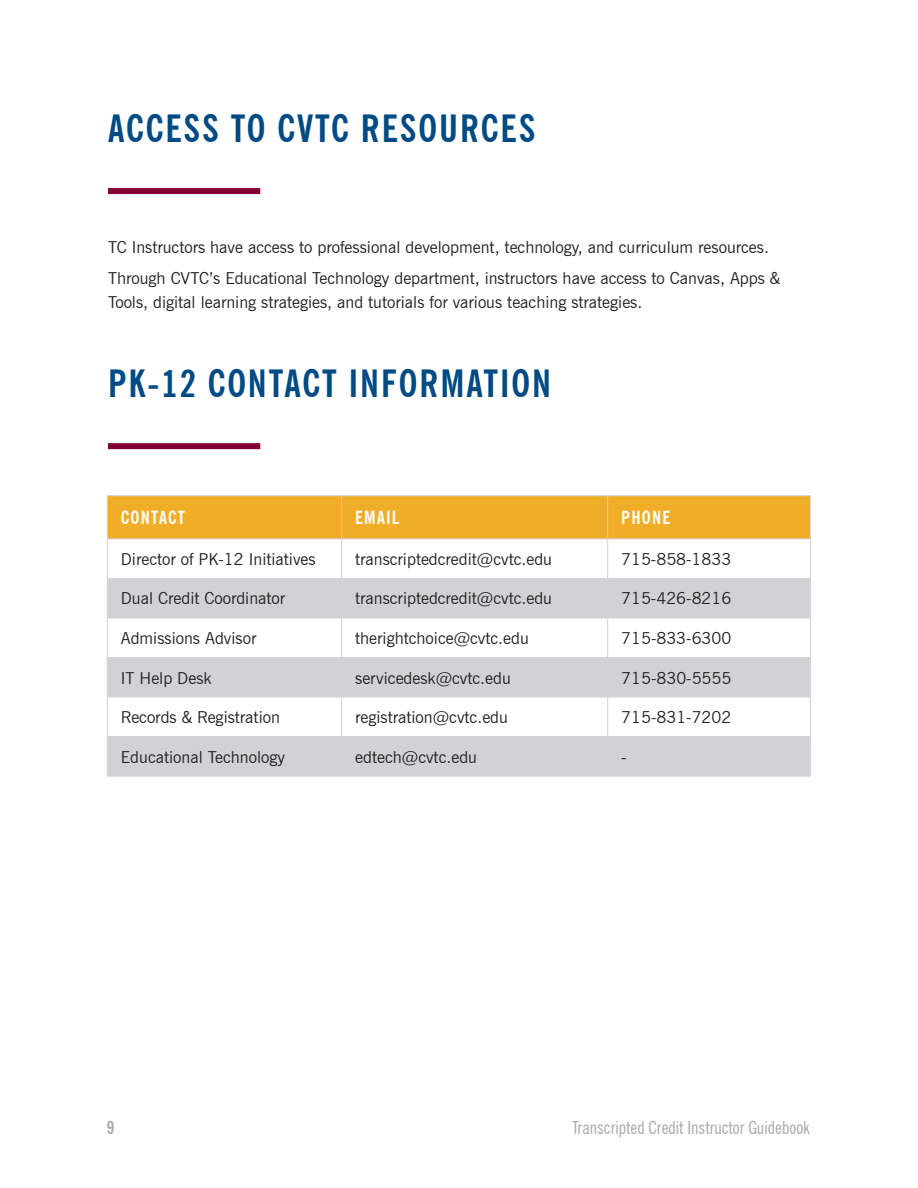
<style>
.page{position:relative;width:918px;height:1188px;background:#fff}
.page>*{position:absolute;margin:0;border:0;box-sizing:border-box;transform-origin:0 0}
.t1{font:700 condensed 37.5px "News Gothic BT";letter-spacing:.05em;color:#004b84}
.t2{font:condensed 18px "News Gothic BT";color:#a8a9ad}
.t3{font:700 condensed 18px "News Gothic BT";letter-spacing:.07em;color:#fff}
.t4{font:700 condensed 18px "News Gothic BT";color:#a8a9ad}
.t5{font:16.5px/30.8px "News Gothic BT";color:#231f20}
</style>
<div class="page">
<div style="left:108px;top:188px;width:152px;height:6px;background:#840037"></div>
<div style="left:108px;top:443px;width:152px;height:6px;background:#840037"></div>
<div style="left:108px;top:496px;width:702px;height:43px;background:#f0ae28"></div>
<svg style="left:108px;top:579px;width:702px;height:197px;fill:#d1d2d4"></svg>
<hr style="left:107px;top:495px;width:235px;height:1px;background:#d1d2d4">
<hr style="left:107px;top:496px;width:1px;height:43px;background:#d1d2d4">
<hr style="left:342px;top:495px;width:266px;height:1px;background:#d1d2d4">
<hr style="left:341px;top:496px;width:1px;height:43px;background:#d1d2d4">
<hr style="left:608px;top:495px;width:203px;height:1px;background:#d1d2d4">
<hr style="left:607px;top:496px;width:1px;height:43px;background:#d1d2d4">
<hr style="left:810px;top:496px;width:1px;height:43px;background:#d1d2d4">
<hr style="left:107px;top:539px;width:235px;height:1px;background:#d1d2d4">
<hr style="left:107px;top:539px;width:1px;height:39px;background:#d1d2d4">
<hr style="left:342px;top:539px;width:266px;height:1px;background:#d1d2d4">
<hr style="left:341px;top:539px;width:1px;height:39px;background:#d1d2d4">
<hr style="left:608px;top:539px;width:203px;height:1px;background:#d1d2d4">
<hr style="left:607px;top:539px;width:1px;height:39px;background:#d1d2d4">
<hr style="left:810px;top:539px;width:1px;height:39px;background:#d1d2d4">
<hr style="left:107px;top:578px;width:235px;height:1px;background:#d1d2d4">
<hr style="left:107px;top:579px;width:1px;height:39px;background:#d1d2d4">
<hr style="left:342px;top:578px;width:266px;height:1px;background:#d1d2d4">
<hr style="left:341px;top:579px;width:1px;height:39px;background:#d1d2d4">
<hr style="left:608px;top:578px;width:203px;height:1px;background:#d1d2d4">
<hr style="left:607px;top:579px;width:1px;height:39px;background:#d1d2d4">
<hr style="left:810px;top:579px;width:1px;height:39px;background:#d1d2d4">
<hr style="left:107px;top:618px;width:235px;height:1px;background:#d1d2d4">
<hr style="left:107px;top:618px;width:1px;height:39px;background:#d1d2d4">
<hr style="left:342px;top:618px;width:266px;height:1px;background:#d1d2d4">
<hr style="left:341px;top:618px;width:1px;height:39px;background:#d1d2d4">
<hr style="left:608px;top:618px;width:203px;height:1px;background:#d1d2d4">
<hr style="left:607px;top:618px;width:1px;height:39px;background:#d1d2d4">
<hr style="left:810px;top:618px;width:1px;height:39px;background:#d1d2d4">
<hr style="left:107px;top:657px;width:235px;height:1px;background:#d1d2d4">
<hr style="left:107px;top:658px;width:1px;height:39px;background:#d1d2d4">
<hr style="left:342px;top:657px;width:266px;height:1px;background:#d1d2d4">
<hr style="left:341px;top:658px;width:1px;height:39px;background:#d1d2d4">
<hr style="left:608px;top:657px;width:203px;height:1px;background:#d1d2d4">
<hr style="left:607px;top:658px;width:1px;height:39px;background:#d1d2d4">
<hr style="left:810px;top:658px;width:1px;height:39px;background:#d1d2d4">
<hr style="left:107px;top:697px;width:235px;height:1px;background:#d1d2d4">
<hr style="left:107px;top:697px;width:1px;height:39px;background:#d1d2d4">
<hr style="left:342px;top:697px;width:266px;height:1px;background:#d1d2d4">
<hr style="left:341px;top:697px;width:1px;height:39px;background:#d1d2d4">
<hr style="left:608px;top:697px;width:203px;height:1px;background:#d1d2d4">
<hr style="left:607px;top:697px;width:1px;height:39px;background:#d1d2d4">
<hr style="left:810px;top:697px;width:1px;height:39px;background:#d1d2d4">
<hr style="left:107px;top:736px;width:235px;height:1px;background:#d1d2d4">
<hr style="left:107px;top:737px;width:1px;height:39px;background:#d1d2d4">
<hr style="left:342px;top:736px;width:266px;height:1px;background:#d1d2d4">
<hr style="left:341px;top:737px;width:1px;height:39px;background:#d1d2d4">
<hr style="left:608px;top:736px;width:203px;height:1px;background:#d1d2d4">
<hr style="left:607px;top:737px;width:1px;height:39px;background:#d1d2d4">
<hr style="left:810px;top:737px;width:1px;height:39px;background:#d1d2d4">
<hr style="left:107px;top:776px;width:235px;height:1px;background:#d1d2d4">
<hr style="left:342px;top:776px;width:266px;height:1px;background:#d1d2d4">
<hr style="left:608px;top:776px;width:203px;height:1px;background:#d1d2d4">
<h1 class="t1" style="left:108px;top:106px;width:429px">ACCESS TO CVTC RESOURCES</h1>
<p class="t5" style="left:108px;top:231px;width:674px">TC Instructors have access to professional development, technology, and curriculum resources.<br>Through CVTC’s Educational Technology department, instructors have access to Canvas, Apps &amp;</p>
<p class="t5" style="left:108px;top:286px;width:536px">Tools, digital learning strategies, and tutorials for various teaching strategies.</p>
<h1 class="t1" style="left:108px;top:361px;width:445px">PK-12 CONTACT INFORMATION</h1>
<p class="t3" style="left:121px;top:507px;width:66px">CONTACT</p>
<p class="t3" style="left:355px;top:507px;width:46px">EMAIL</p>
<p class="t3" style="left:621px;top:507px;width:51px">PHONE</p>
<p class="t5" style="left:121px;top:544px;width:196px">Director of PK-12 Initiatives</p>
<p class="t5" style="left:355px;top:544px;width:198px">transcriptedcredit@cvtc.edu</p>
<p class="t5" style="left:621px;top:544px;width:112px">715-858-1833</p>
<p class="t5" style="left:121px;top:583px;width:166px">Dual Credit Coordinator</p>
<p class="t5" style="left:355px;top:583px;width:198px">transcriptedcredit@cvtc.edu</p>
<p class="t5" style="left:621px;top:583px;width:112px">715-426-8216</p>
<p class="t5" style="left:121px;top:623px;width:137px">Admissions Advisor</p>
<p class="t5" style="left:355px;top:623px;width:175px">therightchoice@cvtc.edu</p>
<p class="t5" style="left:621px;top:623px;width:112px">715-833-6300</p>
<p class="t5" style="left:121px;top:662px;width:92px">IT Help Desk</p>
<p class="t5" style="left:355px;top:662px;width:157px">servicedesk@cvtc.edu</p>
<p class="t5" style="left:621px;top:662px;width:112px">715-830-5555</p>
<p class="t5" style="left:121px;top:702px;width:161px">Records &amp; Registration</p>
<p class="t5" style="left:355px;top:702px;width:154px">registration@cvtc.edu</p>
<p class="t5" style="left:621px;top:702px;width:112px">715-831-7202</p>
<p class="t5" style="left:121px;top:741px;width:166px">Educational Technology</p>
<p class="t5" style="left:355px;top:741px;width:123px">edtech@cvtc.edu</p>
<p class="t5" style="left:621px;top:741px;width:7px">-</p>
<p class="t4" style="left:107px;top:1117px;width:9px">9</p>
<p class="t2" style="left:572px;top:1117px;width:239px">Transcripted Credit Instructor Guidebook</p>
</div>
